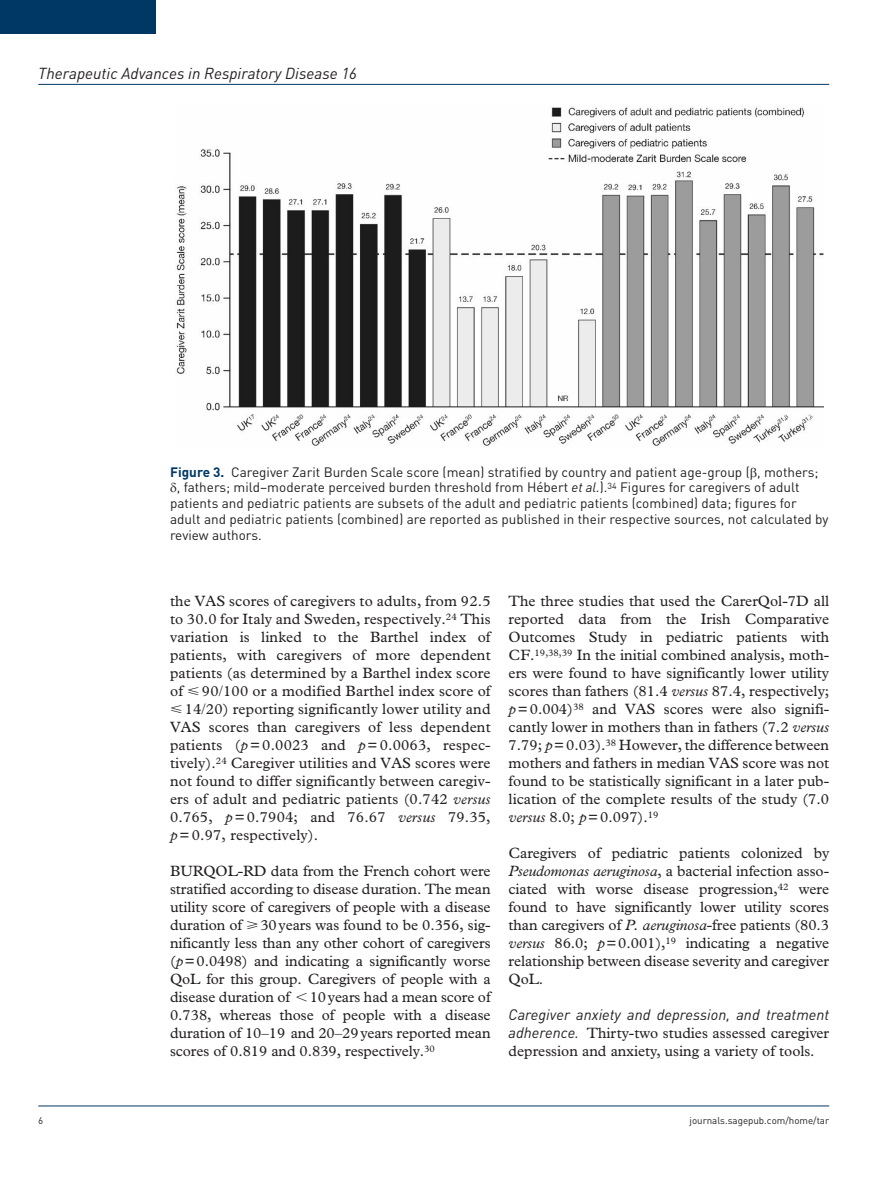
<style>
.page{position:relative;width:893px;height:1191px;background:#fff}
.page>*{position:absolute;margin:0;border:0;box-sizing:border-box;transform-origin:0 0}
.t1{font:italic 15.75px "DIN";color:#231f20}
.t2{font:15px/18px "Plantin Std";color:#231f20;text-align:justify}
.t3{font:italic 15px "DIN";color:#231f20}
.t4{font:13.5px "DIN";color:#231f20}
.t5{font:9.75px "DIN";color:#231f20}
.s1{font-weight:700;color:#003865}
.s2{font-style:italic}
.s3{font-family:"DIN";font-style:italic}
</style>
<div class="page">
<hr style="left:38px;top:84px;width:791px;height:1px;background:#003865">
<hr style="left:38px;top:1105px;width:791px;height:1px;background:#003865">
<div style="left:0;top:0;width:155px;height:34px;background:#003865"></div>
<img style="left:176px;top:107px;width:648px;height:339px">
<p class="t1" style="left:38px;top:63px;width:320px">Therapeutic Advances in Respiratory Disease 16</p>
<p class="t4" style="left:170px;top:463px;width:650px"><span class="s1">Figure 3.</span> Caregiver Zarit Burden Scale score (mean) stratified by country and patient age-group ( , mothers;</p>
<p class="t4" style="left:177px;top:479px;width:624px">, fathers; mild–moderate perceived burden threshold from Hébert <span class="s2">et al.</span>).<sup>34</sup> Figures for caregivers of adult</p>
<p class="t4" style="left:170px;top:495px;width:628px">patients and pediatric patients are subsets of the adult and pediatric patients (combined) data; figures for</p>
<p class="t4" style="left:170px;top:510px;width:660px">adult and pediatric patients (combined) are reported as published in their respective sources, not calculated by</p>
<p class="t4" style="left:170px;top:526px;width:93px">review authors.</p>
<p class="t2" style="left:170px;top:592px;width:322px">the VAS scores of caregivers to adults, from 92.5 to 30.0 for Italy and Sweden, respectively.<sup>24</sup> This variation is linked to the Barthel index of patients, with caregivers of more dependent patients (as determined by a Barthel index score of ⩽ 90/100 or a modified Barthel index score of ⩽ 14/20) reporting significantly lower utility and VAS scores than caregivers of less dependent patients (<span class="s2">p</span>=0.0023 and <span class="s2">p</span>=0.0063, respec&shy;tively).<sup>24</sup> Caregiver utilities and VAS scores were not found to differ significantly between caregiv&shy;ers of adult and pediatric patients (0.742 <span class="s2">versus </span>0.765, <span class="s2">p</span>=0.7904; and 76.67 <span class="s2">versus</span> 79.35, <span class="s2">p</span>=0.97, respectively).</p>
<p class="t2" style="left:170px;top:862px;width:322px">BURQOL-RD data from the French cohort were stratified according to disease duration. The mean utility score of caregivers of people with a disease duration of ⩾30years was found to be 0.356, sig&shy;nificantly less than any other cohort of caregivers (<span class="s2">p</span>=0.0498) and indicating a significantly worse QoL for this group. Caregivers of people with a disease duration of</p>
<p class="t2" style="left:170px;top:988px;width:322px;text-indent:140px">10years had a mean score of 0.738, whereas those of people with a disease duration of 10–19 and 20–29years reported mean scores of 0.819 and 0.839, respectively.<sup>30</sup></p>
<p class="t2" style="left:509px;top:592px;width:322px">The three studies that used the CarerQol-7D all reported data from the Irish Comparative Outcomes Study in pediatric patients with CF.<sup>19,38,39</sup> In the initial combined analysis, moth&shy;ers were found to have significantly lower utility scores than fathers (81.4 <span class="s2">versus</span> 87.4, respectively; <span class="s2">p</span>=0.004)<sup>38</sup> and VAS scores were also signifi&shy;cantly lower in mothers than in fathers (7.2 <span class="s2">versus </span>7.79; <span class="s2">p</span>=0.03).<sup>38</sup> However, the difference between mothers and fathers in median VAS score was not found to be statistically significant in a later pub&shy;lication of the complete results of the study (7.0 <span class="s2">versus</span> 8.0; <span class="s2">p</span>=0.097).<sup>19</sup></p>
<p class="t2" style="left:509px;top:844px;width:322px">Caregivers of pediatric patients colonized by <span class="s2">Pseudomonas aeruginosa</span>, a bacterial infection asso&shy;ciated with worse disease progression,<sup>42</sup> were found to have significantly lower utility scores than caregivers of <span class="s2">P. aeruginosa</span>-free patients (80.3 <span class="s2">versus</span> 86.0; <span class="s2">p</span>=0.001),<sup>19</sup> indicating a negative relationship between disease severity and caregiver QoL.</p>
<p class="t3" style="left:509px;top:1005px;width:322px">Caregiver anxiety and depression, and treatment</p>
<p class="t2" style="left:509px;top:1024px;width:322px"><span class="s3">adherence.</span> Thirty-two studies assessed caregiver depression and anxiety, using a variety of tools.</p>
<p class="t5" style="left:38px;top:1114px;width:7px">6</p>
<p class="t5" style="left:689px;top:1114px;width:141px">journals.sagepub.com/home/tar</p>
</div>
